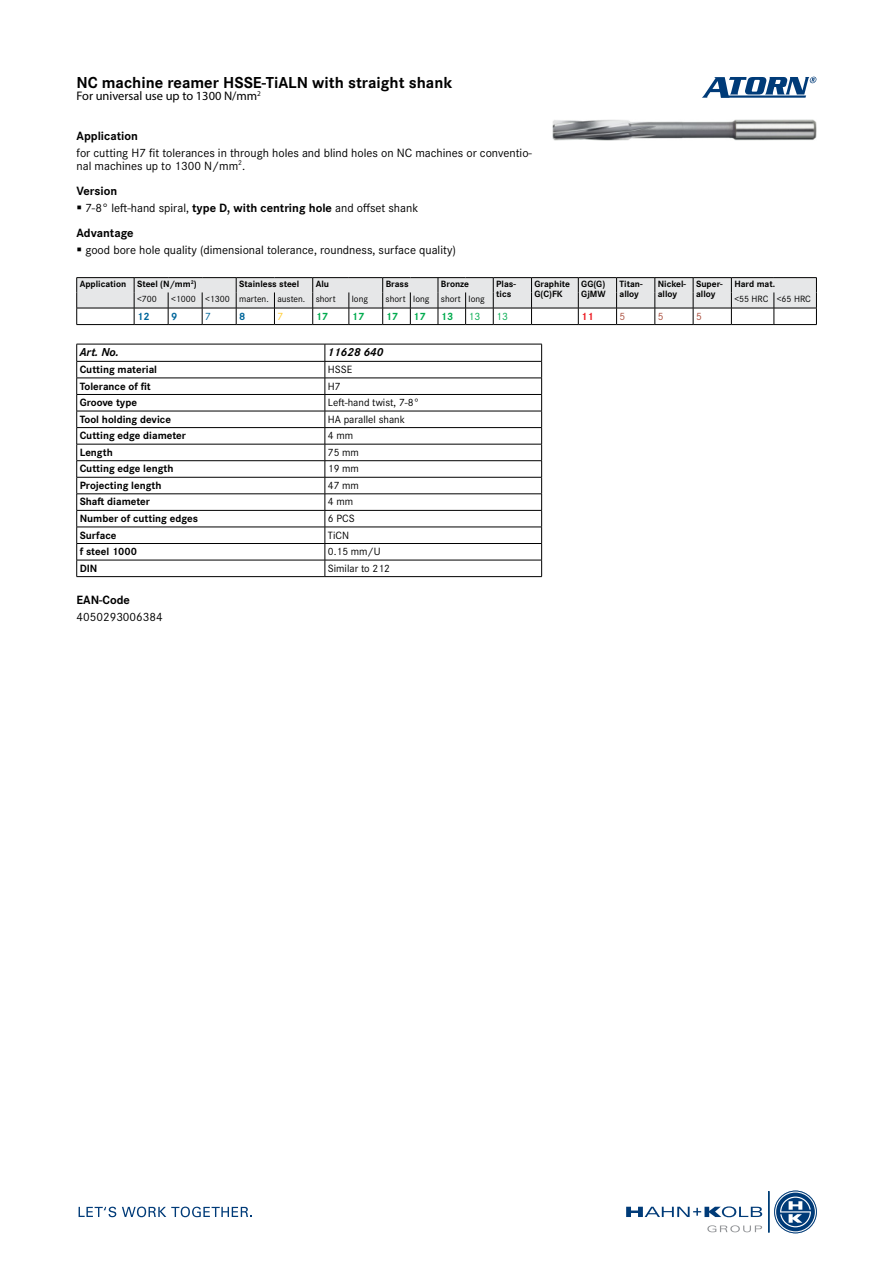
<style>
.page{position:relative;width:893px;height:1263px;background:#fff}
.page>*{position:absolute;margin:0;border:0;box-sizing:border-box;transform-origin:0 0}
.t1{font:700 16.5px "Corporate S Pro";color:#000}
.t2{font:12.45px/12.5px "Corporate S Pro";color:#000}
.t3{font:12.45px "Myriad Pro";color:#000}
.t4{font:700 12.45px "Corporate S Pro";color:#000}
.t5{font:italic 700 12px "Corporate S Pro";color:#000}
.t6{font:700 10.95px "Corporate S Pro";color:#000}
.t7{font:10.95px "Corporate S Pro";color:#000}
.t8{font:700 10.95px "Corporate S Pro";color:#00ab4e}
.t9{font:700 10.95px "Corporate S Pro";color:#00669b}
.t10{font:10.95px "Corporate S Pro";color:#00ab4e}
.t11{font:10.95px "Corporate S Pro";color:#aa4e3d}
.t12{font:700 10.95px "Corporate S Pro";color:#ed1d24}
.t13{font:10.95px "Corporate S Pro";color:#00669b}
.t14{font:10.95px "Corporate S Pro";color:#ffcc31}
.t15{font:700 9.45px/9.4px "Corporate S Pro";color:#000}
.t16{font:9.45px "Corporate S Pro";color:#000}
.s1{font-weight:700}
</style>
<div class="page">
<img style="left:553px;top:119px;width:263px;height:21px">
<svg style="left:702px;top:77px;width:114px;height:21px"></svg>
<svg style="left:626px;top:1206px;width:136px;height:11px"></svg>
<hr style="left:768px;top:1191px;width:1px;height:41px;background:#003b78">
<svg style="left:775px;top:1191px;width:41px;height:42px"></svg>
<div style="left:774px;top:1191px;width:42px;height:42px;border:2px solid #fff;border-radius:50%"></div>
<div style="left:774px;top:1191px;width:42px;height:42px;border:1px solid #003b78;border-radius:50%"></div>
<svg style="left:707px;top:1225px;width:55px;height:7px"></svg>
<svg style="left:79px;top:1207px;width:37px;height:10px"></svg>
<svg style="left:122px;top:1206px;width:130px;height:11px"></svg>
<svg style="left:76px;top:277px;width:741px;height:48px"></svg>
<hr style="left:774px;top:324px;width:43px;height:1px;background:#000">
<hr style="left:77px;top:344px;width:248px;height:1px;background:#000">
<hr style="left:325px;top:344px;width:217px;height:1px;background:#000">
<hr style="left:77px;top:361px;width:248px;height:1px;background:#000">
<hr style="left:325px;top:361px;width:217px;height:1px;background:#000">
<hr style="left:77px;top:378px;width:248px;height:1px;background:#000">
<hr style="left:325px;top:378px;width:217px;height:1px;background:#000">
<hr style="left:77px;top:394px;width:248px;height:1px;background:#000">
<hr style="left:325px;top:394px;width:217px;height:1px;background:#000">
<hr style="left:77px;top:411px;width:248px;height:1px;background:#000">
<hr style="left:325px;top:411px;width:217px;height:1px;background:#000">
<hr style="left:77px;top:427px;width:248px;height:1px;background:#000">
<hr style="left:325px;top:427px;width:217px;height:1px;background:#000">
<hr style="left:77px;top:444px;width:248px;height:1px;background:#000">
<hr style="left:325px;top:444px;width:217px;height:1px;background:#000">
<hr style="left:77px;top:460px;width:248px;height:1px;background:#000">
<hr style="left:325px;top:460px;width:217px;height:1px;background:#000">
<hr style="left:77px;top:477px;width:248px;height:1px;background:#000">
<hr style="left:325px;top:477px;width:217px;height:1px;background:#000">
<hr style="left:77px;top:494px;width:248px;height:1px;background:#000">
<hr style="left:325px;top:494px;width:217px;height:1px;background:#000">
<hr style="left:77px;top:510px;width:248px;height:1px;background:#000">
<hr style="left:325px;top:510px;width:217px;height:1px;background:#000">
<hr style="left:77px;top:527px;width:248px;height:1px;background:#000">
<hr style="left:325px;top:527px;width:217px;height:1px;background:#000">
<hr style="left:77px;top:543px;width:248px;height:1px;background:#000">
<hr style="left:325px;top:543px;width:217px;height:1px;background:#000">
<hr style="left:77px;top:560px;width:248px;height:1px;background:#000">
<svg style="left:76px;top:344px;width:1px;height:232px"></svg>
<hr style="left:77px;top:576px;width:248px;height:1px;background:#000">
<hr style="left:325px;top:560px;width:217px;height:1px;background:#000">
<svg style="left:325px;top:344px;width:1px;height:232px"></svg>
<svg style="left:541px;top:344px;width:1px;height:232px"></svg>
<hr style="left:325px;top:576px;width:217px;height:1px;background:#000">
<h1 class="t1" style="left:77px;top:69px;width:377px">NC machine reamer HSSE-TiALN with straight shank</h1>
<p class="t3" style="left:77px;top:88px;width:186px">For universal use up to 1300 N/mm<sup>2</sup></p>
<p class="t4" style="left:77px;top:126px;width:63px">Application</p>
<p class="t2" style="left:77px;top:146px;width:457px">for cutting H7 fit tolerances in through holes and blind holes on NC machines or conventio&shy;nal machines up to 1300 N/mm<sup>2</sup>.</p>
<p class="t2" style="left:85px;top:182px;width:335px;line-height:16.8px;text-indent:-9px"><span class="s1">Version<br></span>7-8° left-hand spiral, <span class="s1">type D, with centring hole</span> and offset shank</p>
<p class="t4" style="left:77px;top:223px;width:59px">Advantage</p>
<p class="t2" style="left:85px;top:243px;width:372px">good bore hole quality (dimensional tolerance, roundness, surface quality)</p>
<p class="t15" style="left:80px;top:279px;width:119px">Application Steel (N/mm<sup>2</sup>)</p>
<p class="t15" style="left:239px;top:279px;width:62px">Stainless steel</p>
<p class="t15" style="left:316px;top:279px;width:15px">Alu</p>
<p class="t15" style="left:386px;top:279px;width:25px">Brass</p>
<p class="t15" style="left:441px;top:279px;width:30px">Bronze</p>
<p class="t15" style="left:496px;top:279px;width:21px">Plas&shy;tics</p>
<p class="t15" style="left:534px;top:279px;width:37px">Graphite<br>G(C)FK</p>
<p class="t15" style="left:581px;top:279px;width:26px">GG(G)<br>GjMW</p>
<p class="t15" style="left:619px;top:279px;width:25px">Titan&shy;alloy</p>
<p class="t15" style="left:658px;top:279px;width:30px">Nickel&shy;alloy</p>
<p class="t15" style="left:696px;top:279px;width:28px">Super&shy;alloy</p>
<p class="t15" style="left:734px;top:279px;width:42px">Hard mat.</p>
<p class="t16" style="left:137px;top:292px;width:21px">&lt;700</p>
<p class="t16" style="left:171px;top:292px;width:166px">&lt;1000 &lt;1300 marten. austen. short</p>
<p class="t16" style="left:352px;top:292px;width:18px">long</p>
<p class="t16" style="left:386px;top:292px;width:101px">short long short long</p>
<p class="t16" style="left:734px;top:292px;width:78px">&lt;55 HRC &lt;65 HRC</p>
<p class="t9" style="left:137px;top:307px;width:14px">12</p>
<p class="t9" style="left:171px;top:307px;width:8px">9</p>
<p class="t13" style="left:205px;top:308px;width:7px">7</p>
<p class="t9" style="left:239px;top:307px;width:8px">8</p>
<p class="t14" style="left:277px;top:308px;width:7px">7</p>
<p class="t8" style="left:316px;top:307px;width:14px">17</p>
<p class="t8" style="left:352px;top:307px;width:14px">17</p>
<p class="t8" style="left:386px;top:307px;width:14px">17</p>
<p class="t8" style="left:413px;top:307px;width:14px">17</p>
<p class="t8" style="left:441px;top:307px;width:14px">13</p>
<p class="t10" style="left:469px;top:308px;width:13px">13</p>
<p class="t10" style="left:496px;top:308px;width:13px">13</p>
<p class="t12" style="left:581px;top:307px;width:14px">11</p>
<p class="t11" style="left:620px;top:308px;width:7px">5</p>
<p class="t11" style="left:658px;top:308px;width:7px">5</p>
<p class="t11" style="left:696px;top:308px;width:7px">5</p>
<p class="t5" style="left:80px;top:343px;width:41px">Art. No.</p>
<p class="t5" style="left:328px;top:343px;width:57px">11628 640</p>
<p class="t6" style="left:80px;top:361px;width:79px">Cutting material</p>
<p class="t7" style="left:328px;top:361px;width:26px">HSSE</p>
<p class="t6" style="left:80px;top:377px;width:73px">Tolerance of fit</p>
<p class="t7" style="left:328px;top:378px;width:14px">H7</p>
<p class="t6" style="left:80px;top:394px;width:59px">Groove type</p>
<p class="t7" style="left:328px;top:394px;width:93px">Left-hand twist, 7-8°</p>
<p class="t6" style="left:80px;top:410px;width:93px">Tool holding device</p>
<p class="t7" style="left:328px;top:411px;width:79px">HA parallel shank</p>
<p class="t6" style="left:80px;top:427px;width:108px">Cutting edge diameter</p>
<p class="t7" style="left:328px;top:428px;width:27px">4 mm</p>
<p class="t6" style="left:80px;top:443px;width:35px">Length</p>
<p class="t7" style="left:328px;top:444px;width:33px">75 mm</p>
<p class="t6" style="left:80px;top:460px;width:95px">Cutting edge length</p>
<p class="t7" style="left:328px;top:461px;width:33px">19 mm</p>
<p class="t6" style="left:80px;top:477px;width:83px">Projecting length</p>
<p class="t7" style="left:328px;top:477px;width:33px">47 mm</p>
<p class="t6" style="left:80px;top:493px;width:72px">Shaft diameter</p>
<p class="t7" style="left:328px;top:494px;width:27px">4 mm</p>
<p class="t6" style="left:80px;top:510px;width:120px">Number of cutting edges</p>
<p class="t7" style="left:328px;top:510px;width:28px">6 PCS</p>
<p class="t6" style="left:80px;top:526px;width:38px">Surface</p>
<p class="t7" style="left:328px;top:527px;width:23px">TiCN</p>
<p class="t6" style="left:80px;top:543px;width:59px">f steel 1000</p>
<p class="t7" style="left:328px;top:543px;width:54px">0.15 mm/U</p>
<p class="t6" style="left:80px;top:559px;width:19px">DIN</p>
<p class="t7" style="left:328px;top:560px;width:64px">Similar to 212</p>
<p class="t4" style="left:77px;top:590px;width:55px">EAN-Code</p>
<p class="t2" style="left:77px;top:610px;width:88px">4050293006384</p>
</div>
